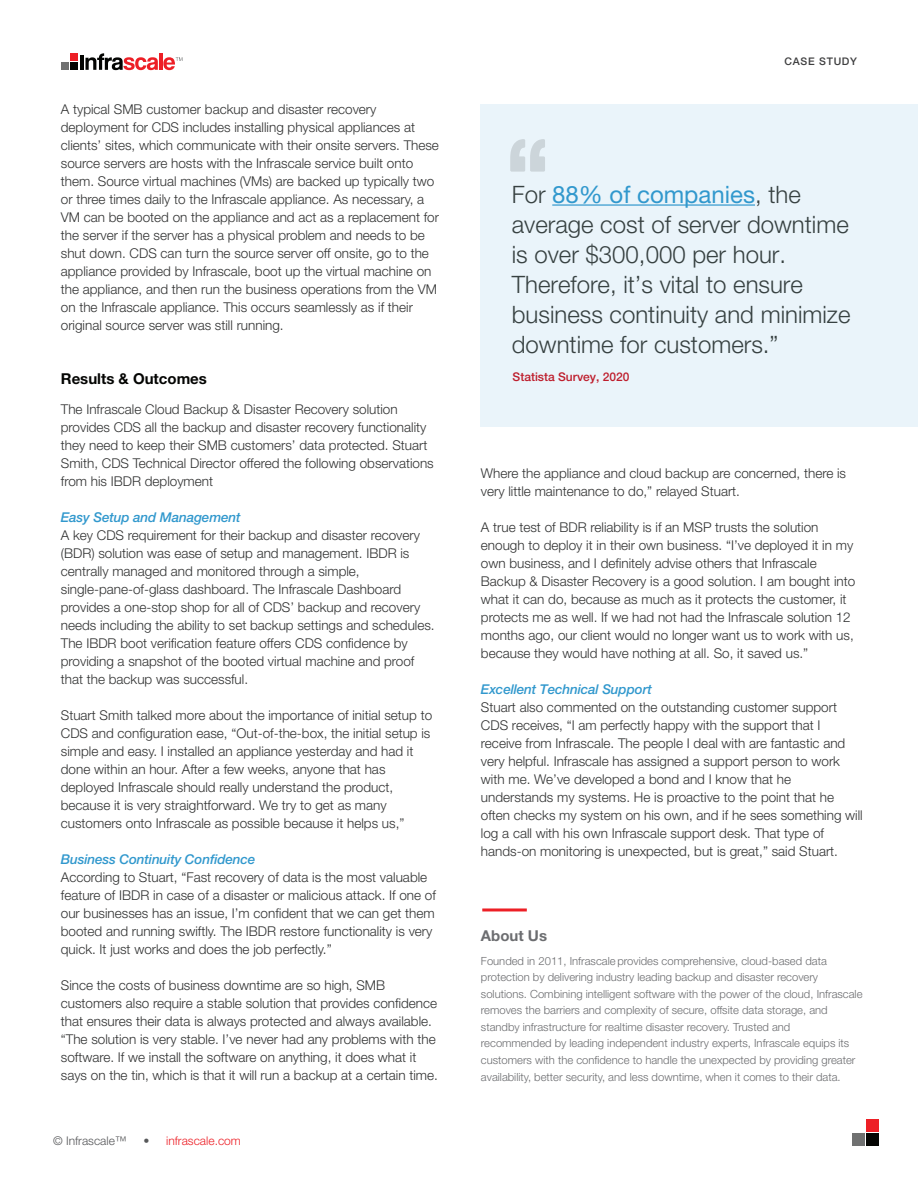
<style>
.page{position:relative;width:918px;height:1188px;background:#fff}
.page>*{position:absolute;margin:0;border:0;box-sizing:border-box;transform-origin:0 0}
.t1{font:300 24px/30px "Helvetica Neue LT Pro";color:#374141}
.t2{font:700 15px "Helvetica Neue LT Pro";color:#040503}
.t3{font:700 15px "Helvetica Neue LT Pro";color:#6c6d70}
.t4{font:300 13.5px/18px "Helvetica Neue LT Pro";color:#313232}
.t5{font:italic 500 13.5px "Helvetica Neue LT Pro";letter-spacing:-.01em;color:#3198cd}
.t6{font:500 12px "Helvetica Neue LT Pro";color:#be1d2c}
.t7{font:300 12px "Helvetica Neue LT Pro";color:#ed1f26}
.t8{font:300 12px "Helvetica Neue LT Pro";color:#57585a}
.t9{font:300 11.25px/16.5px "Helvetica Neue LT Pro";color:#6c6d70}
.t10{font:500 10.5px "Helvetica Neue LT Pro";letter-spacing:.07em;color:#3e3e3f}
.s1{color:#57585a}
.s2{font-weight:400;color:#3198cd}
</style>
<div class="page">
<div style="left:867px;top:1119px;width:12px;height:12px;background:#ed1f26"></div>
<div style="left:867px;top:1133px;width:12px;height:12px;background:#040503"></div>
<div style="left:853px;top:1133px;width:12px;height:12px;background:#707171"></div>
<hr style="left:80px;top:55px;width:4px;height:15px;background:#040503">
<div style="left:70px;top:53px;width:7px;height:8px;background:#ed1f26"></div>
<div style="left:70px;top:62px;width:7px;height:8px;background:#040503"></div>
<div style="left:61px;top:62px;width:8px;height:8px;background:#707171"></div>
<svg style="left:86px;top:53px;width:96px;height:17px"></svg>
<div style="left:481px;top:104px;width:437px;height:323px;background:#eaf4fa"></div>
<hr style="left:552px;top:204px;width:203px;height:2px;background:#3198cd">
<svg style="left:510px;top:139px;width:35px;height:33px"></svg>
<hr style="left:482px;top:908px;width:45px;height:3px;background:#ed1f26">
<p class="t4" style="left:61px;top:100px;width:380px">A typical SMB customer backup and disaster recovery deployment for CDS includes installing physical appliances at clients’ sites, which communicate with their onsite servers. These source servers are hosts with the Infrascale service built onto them. Source virtual machines (VMs) are backed up typically two or three times daily to the Infrascale appliance. As necessary, a VM can be booted on the appliance and act as a replacement for the server if the server has a physical problem and needs to be shut down. CDS can turn the source server off onsite, go to the appliance provided by Infrascale, boot up the virtual machine on the appliance, and then run the business operations from the VM on the Infrascale appliance. This occurs seamlessly as if their original source server was still running.</p>
<p class="t2" style="left:61px;top:369px;width:148px">Results &amp; Outcomes</p>
<p class="t4" style="left:61px;top:400px;width:374px">The Infrascale Cloud Backup &amp; Disaster Recovery solution provides CDS all the backup and disaster recovery functionality they need to keep their SMB customers’ data protected. Stuart Smith, CDS Technical Director offered the following observations from his IBDR deployment</p>
<p class="t5" style="left:61px;top:509px;width:181px">Easy Setup and Management</p>
<p class="t4" style="left:61px;top:526px;width:375px">A key CDS requirement for their backup and disaster recovery (BDR) solution was ease of setup and management. IBDR is centrally managed and monitored through a simple, single-pane-of-glass dashboard. The Infrascale Dashboard provides a one-stop shop for all of CDS’ backup and recovery needs including the ability to set backup settings and schedules.<br>The IBDR boot verification feature offers CDS confidence by providing a snapshot of the booted virtual machine and proof that the backup was successful.</p>
<p class="t4" style="left:61px;top:706px;width:373px">Stuart Smith talked more about the importance of initial setup to CDS and configuration ease, “Out-of-the-box, the initial setup is simple and easy. I installed an appliance yesterday and had it done within an hour. After a few weeks, anyone that has deployed Infrascale should really understand the product, because it is very straightforward. We try to get as many customers onto Infrascale as possible because it helps us,”</p>
<p class="t5" style="left:61px;top:851px;width:196px">Business Continuity Confidence</p>
<p class="t4" style="left:61px;top:868px;width:377px">According to Stuart, “Fast recovery of data is the most valuable feature of IBDR in case of a disaster or malicious attack. If one of our businesses has an issue, I’m confident that we can get them booted and running swiftly. The IBDR restore functionality is very quick. It just works and does the job perfectly.”</p>
<p class="t4" style="left:61px;top:976px;width:379px">Since the costs of business downtime are so high, SMB customers also require a stable solution that provides confidence that ensures their data is always protected and always available. “The solution is very stable. I’ve never had any problems with the software. If we install the software on anything, it does what it says on the tin, which is that it will run a backup at a certain time.</p>
<p class="t8" style="left:53px;top:1134px;width:75px">© Infrascale™</p>
<p class="t7" style="left:144px;top:1134px;width:99px"><span class="s1">•</span> infrascale.com</p>
<p class="t10" style="left:785px;top:55px;width:74px">CASE STUDY</p>
<h1 class="t1" style="left:512px;top:179px;width:340px">For <span class="s2">88% of companies</span>, the average cost of server downtime is over $300,000 per hour.<br>Therefore, it’s vital to ensure business continuity and minimize downtime for customers.”</h1>
<p class="t6" style="left:513px;top:369px;width:118px">Statista Survey, 2020</p>
<p class="t4" style="left:481px;top:464px;width:367px">Where the appliance and cloud backup are concerned, there is very little maintenance to do,” relayed Stuart.</p>
<p class="t4" style="left:481px;top:518px;width:376px">A true test of BDR reliability is if an MSP trusts the solution enough to deploy it in their own business. “I’ve deployed it in my own business, and I definitely advise others that Infrascale Backup &amp; Disaster Recovery is a good solution. I am bought into what it can do, because as much as it protects the customer, it protects me as well. If we had not had the Infrascale solution 12 months ago, our client would no longer want us to work with us, because they would have nothing at all. So, it saved us.”</p>
<p class="t5" style="left:481px;top:681px;width:173px">Excellent Technical Support</p>
<p class="t4" style="left:481px;top:698px;width:383px">Stuart also commented on the outstanding customer support CDS receives, “I am perfectly happy with the support that I receive from Infrascale. The people I deal with are fantastic and very helpful. Infrascale has assigned a support person to work with me. We’ve developed a bond and I know that he understands my systems. He is proactive to the point that he often checks my system on his own, and if he sees something will log a call with his own Infrascale support desk. That type of hands-on monitoring is unexpected, but is great,” said Stuart.</p>
<p class="t3" style="left:481px;top:926px;width:68px">About Us</p>
<p class="t9" style="left:481px;top:952px;width:383px">Founded in 2011, Infrascale provides comprehensive, cloud-based data protection by delivering industry leading backup and disaster recovery solutions. Combining intelligent software with the power of the cloud, Infrascale removes the barriers and complexity of secure, offsite data storage, and standby infrastructure for realtime disaster recovery. Trusted and recommended by leading independent industry experts, Infrascale equips its customers with the confidence to handle the unexpected by providing greater availability, better security, and less downtime, when it comes to their data.</p>
</div>
